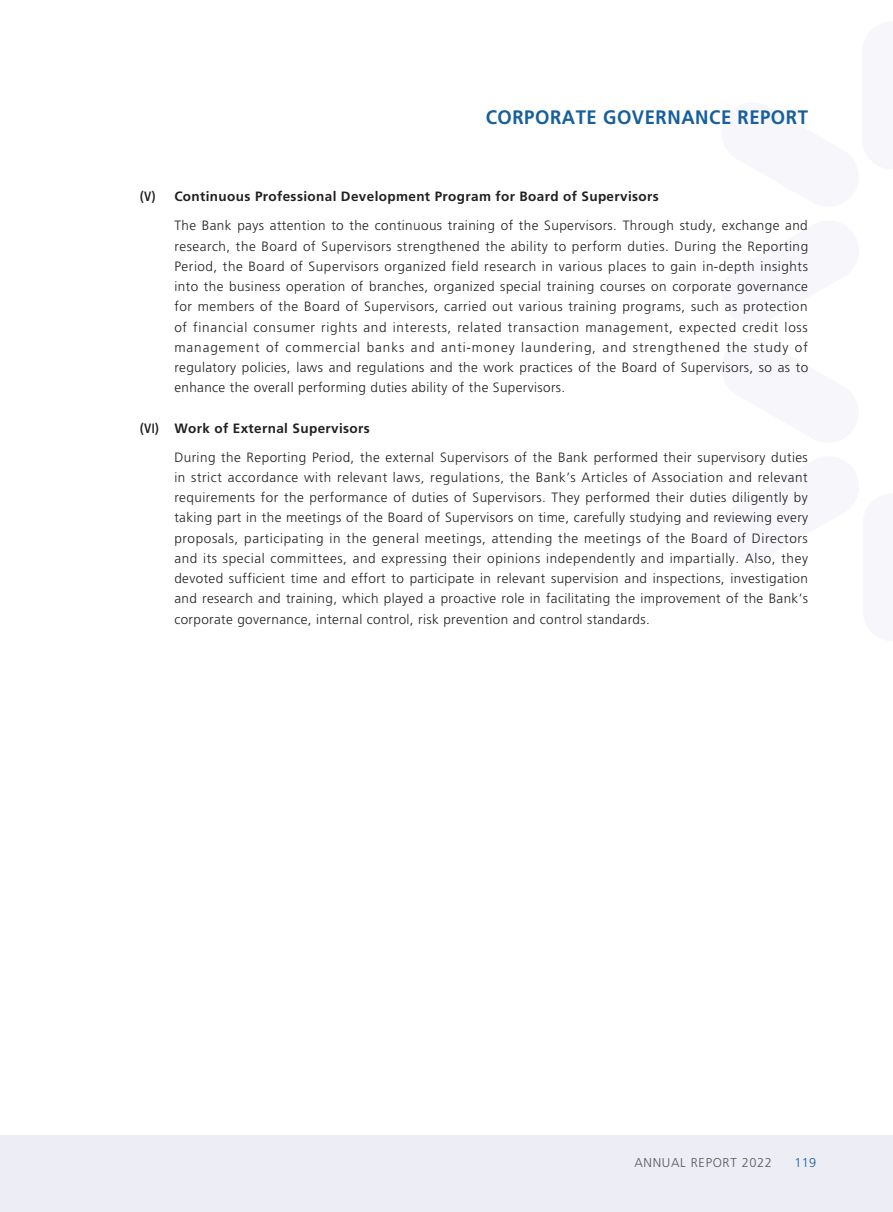
<style>
.page{position:relative;width:893px;height:1212px;background:#fff}
.page>*{position:absolute;margin:0;border:0;box-sizing:border-box;transform-origin:0 0}
.t1{font:700 19.5px "Frutiger LT Std";letter-spacing:.03em;color:#175f9d;scale:.95 1}
.t2{font:300 13.5px/20.2px "Frutiger LT Std";letter-spacing:.03em;color:#231f20;text-align:justify}
.t3{font:700 13.5px "Frutiger LT Std";letter-spacing:.03em;color:#231f20;scale:.8 1}
.t4{font:300 12.75px "Frutiger LT Std";letter-spacing:.055em;color:#57585a}
.t5{font:300 12.75px "Frutiger LT Std";color:#175f9d}
</style>
<div class="page">
<div style="left:0;top:1135px;width:893px;height:77px;background:#ededf5"></div>
<h1 class="t1" style="left:486px;top:105px;width:341px">CORPORATE GOVERNANCE REPORT</h1>
<p class="t3" style="left:140px;top:189px;width:650px">(V) Continuous Professional Development Program for Board of Supervisors</p>
<p class="t2" style="left:174px;top:216px;width:635px">The Bank pays attention to the continuous training of the Supervisors. Through study, exchange and research, the Board of Supervisors strengthened the ability to perform duties. During the Reporting Period, the Board of Supervisors organized field research in various places to gain in-depth insights into the business operation of branches, organized special training courses on corporate governance for members of the Board of Supervisors, carried out various training programs, such as protection of financial consumer rights and interests, related transaction management, expected credit loss management of commercial banks and anti-money laundering, and strengthened the study of regulatory policies, laws and regulations and the work practices of the Board of Supervisors, so as to enhance the overall performing duties ability of the Supervisors.</p>
<p class="t3" style="left:140px;top:420px;width:288px">(VI) Work of External Supervisors</p>
<p class="t2" style="left:174px;top:447px;width:635px">During the Reporting Period, the external Supervisors of the Bank performed their supervisory duties in strict accordance with relevant laws, regulations, the Bank’s Articles of Association and relevant requirements for the performance of duties of Supervisors. They performed their duties diligently by taking part in the meetings of the Board of Supervisors on time, carefully studying and reviewing every proposals, participating in the general meetings, attending the meetings of the Board of Directors and its special committees, and expressing their opinions independently and impartially. Also, they devoted sufficient time and effort to participate in relevant supervision and inspections, investigation and research and training, which played a proactive role in facilitating the improvement of the Bank’s corporate governance, internal control, risk prevention and control standards.</p>
<p class="t4" style="left:634px;top:1156px;width:139px">ANNUAL REPORT 2022</p>
<p class="t5" style="left:794px;top:1156px;width:23px">119</p>
</div>
